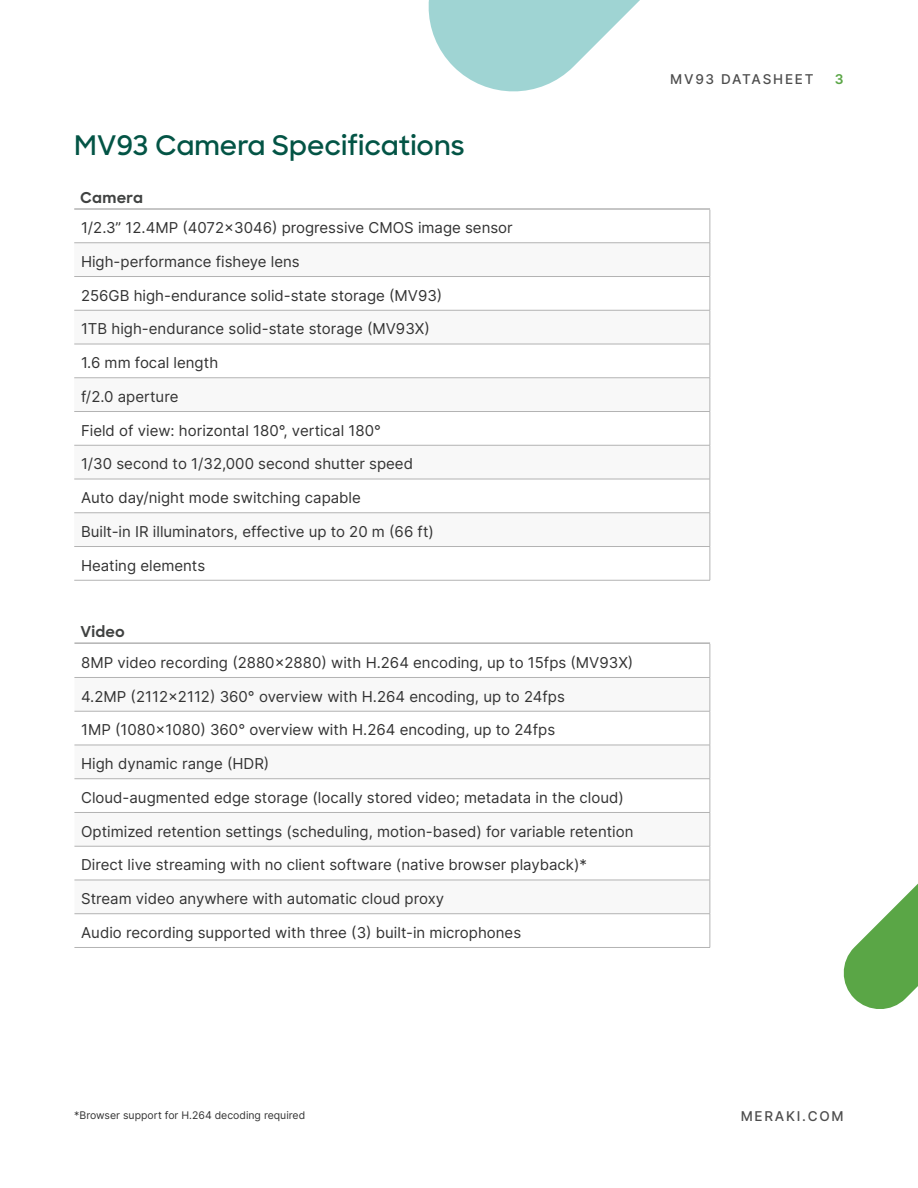
<style>
.page{position:relative;width:918px;height:1188px;background:#fff}
.page>*{position:absolute;margin:0;border:0;box-sizing:border-box;transform-origin:0 0}
._0_-_Heading{font:600 27px "Sharp Sans";color:#035445}
.Paragraph_-_Bullets{font:15px "Inter";color:#333}
.t1{font:700 15px "Sharp Sans";letter-spacing:.015em;color:#404241}
.t2{font:500 13.5px "Inter";letter-spacing:.13em;color:#4d4d4d}
.t3{font:600 13.5px "Inter";color:#5aa646}
.P_-_Medium{font:10.5px "Inter";color:#333}
</style>
<div class="page">
<svg style="left:428px;top:0;width:212px;height:92px;fill:#9fd4d3"></svg>
<svg style="left:843px;top:883px;width:75px;height:126px"></svg>
<svg style="left:74px;top:277px;width:636px;height:303px"></svg>
<hr style="left:710px;top:210px;width:1px;height:33px;background:#b3b3b3">
<hr style="left:74px;top:243px;width:636px;height:1px;background:#b3b3b3">
<hr style="left:710px;top:243px;width:1px;height:33px;background:#b3b3b3">
<hr style="left:74px;top:276px;width:636px;height:1px;background:#b3b3b3">
<hr style="left:710px;top:277px;width:1px;height:33px;background:#b3b3b3">
<hr style="left:74px;top:310px;width:636px;height:1px;background:#b3b3b3">
<hr style="left:710px;top:310px;width:1px;height:34px;background:#b3b3b3">
<hr style="left:74px;top:344px;width:636px;height:1px;background:#b3b3b3">
<hr style="left:710px;top:344px;width:1px;height:34px;background:#b3b3b3">
<hr style="left:74px;top:378px;width:636px;height:1px;background:#b3b3b3">
<hr style="left:710px;top:378px;width:1px;height:33px;background:#b3b3b3">
<hr style="left:74px;top:411px;width:636px;height:1px;background:#b3b3b3">
<hr style="left:710px;top:412px;width:1px;height:33px;background:#b3b3b3">
<hr style="left:74px;top:445px;width:636px;height:1px;background:#b3b3b3">
<hr style="left:710px;top:445px;width:1px;height:34px;background:#b3b3b3">
<hr style="left:74px;top:479px;width:636px;height:1px;background:#b3b3b3">
<hr style="left:710px;top:479px;width:1px;height:34px;background:#b3b3b3">
<hr style="left:74px;top:513px;width:636px;height:1px;background:#b3b3b3">
<hr style="left:710px;top:513px;width:1px;height:33px;background:#b3b3b3">
<hr style="left:74px;top:546px;width:636px;height:1px;background:#b3b3b3">
<hr style="left:710px;top:547px;width:1px;height:33px;background:#b3b3b3">
<hr style="left:74px;top:580px;width:636px;height:1px;background:#b3b3b3">
<hr style="left:74px;top:208px;width:636px;height:2px;background:#b3b3b3">
<svg style="left:74px;top:678px;width:636px;height:235px"></svg>
<hr style="left:710px;top:644px;width:1px;height:33px;background:#b3b3b3">
<hr style="left:74px;top:677px;width:636px;height:1px;background:#b3b3b3">
<hr style="left:710px;top:678px;width:1px;height:33px;background:#b3b3b3">
<hr style="left:74px;top:711px;width:636px;height:1px;background:#b3b3b3">
<hr style="left:710px;top:711px;width:1px;height:34px;background:#b3b3b3">
<hr style="left:74px;top:745px;width:636px;height:1px;background:#b3b3b3">
<hr style="left:710px;top:745px;width:1px;height:34px;background:#b3b3b3">
<hr style="left:74px;top:778px;width:636px;height:1px;background:#b3b3b3">
<hr style="left:710px;top:779px;width:1px;height:33px;background:#b3b3b3">
<hr style="left:74px;top:812px;width:636px;height:1px;background:#b3b3b3">
<hr style="left:710px;top:813px;width:1px;height:33px;background:#b3b3b3">
<hr style="left:74px;top:846px;width:636px;height:1px;background:#b3b3b3">
<hr style="left:710px;top:846px;width:1px;height:34px;background:#b3b3b3">
<hr style="left:74px;top:880px;width:636px;height:1px;background:#b3b3b3">
<hr style="left:710px;top:880px;width:1px;height:34px;background:#b3b3b3">
<hr style="left:74px;top:913px;width:636px;height:1px;background:#b3b3b3">
<hr style="left:710px;top:914px;width:1px;height:33px;background:#b3b3b3">
<hr style="left:74px;top:642px;width:636px;height:2px;background:#b3b3b3">
<hr style="left:74px;top:947px;width:636px;height:1px;background:#b3b3b3">
<p class="_0_-_Heading" style="left:74px;top:126px;width:392px">MV93 Camera Specifications</p>
<h4 class="t1" style="left:80px;top:186px;width:64px">Camera</h4>
<p class="Paragraph_-_Bullets" style="left:81px;top:217px;width:433px">1/2.3” 12.4MP (4072x3046) progressive CMOS image sensor</p>
<p class="Paragraph_-_Bullets" style="left:81px;top:251px;width:220px">High-performance fisheye lens</p>
<p class="Paragraph_-_Bullets" style="left:81px;top:284px;width:363px">256GB high-endurance solid-state storage (MV93)</p>
<p class="Paragraph_-_Bullets" style="left:81px;top:318px;width:350px">1TB high-endurance solid-state storage (MV93X)</p>
<p class="Paragraph_-_Bullets" style="left:81px;top:352px;width:139px">1.6 mm focal length</p>
<p class="Paragraph_-_Bullets" style="left:81px;top:386px;width:99px">f/2.0 aperture</p>
<p class="Paragraph_-_Bullets" style="left:81px;top:419px;width:301px">Field of view: horizontal 180°, vertical 180°</p>
<p class="Paragraph_-_Bullets" style="left:81px;top:453px;width:334px">1/30 second to 1/32,000 second shutter speed</p>
<p class="Paragraph_-_Bullets" style="left:81px;top:487px;width:281px">Auto day/night mode switching capable</p>
<p class="Paragraph_-_Bullets" style="left:81px;top:521px;width:354px">Built-in IR illuminators, effective up to 20 m (66 ft)</p>
<p class="Paragraph_-_Bullets" style="left:81px;top:554px;width:126px">Heating elements</p>
<h4 class="t1" style="left:80px;top:621px;width:46px">Video</h4>
<p class="Paragraph_-_Bullets" style="left:81px;top:652px;width:554px">8MP video recording (2880x2880) with H.264 encoding, up to 15fps (MV93X)</p>
<p class="Paragraph_-_Bullets" style="left:81px;top:685px;width:485px">4.2MP (2112x2112) 360° overview with H.264 encoding, up to 24fps</p>
<p class="Paragraph_-_Bullets" style="left:81px;top:719px;width:476px">1MP (1080x1080) 360° overview with H.264 encoding, up to 24fps</p>
<p class="Paragraph_-_Bullets" style="left:81px;top:753px;width:190px">High dynamic range (HDR)</p>
<p class="Paragraph_-_Bullets" style="left:81px;top:787px;width:544px">Cloud-augmented edge storage (locally stored video; metadata in the cloud)</p>
<p class="Paragraph_-_Bullets" style="left:81px;top:820px;width:554px">Optimized retention settings (scheduling, motion-based) for variable retention</p>
<p class="Paragraph_-_Bullets" style="left:81px;top:854px;width:507px">Direct live streaming with no client software (native browser playback)*</p>
<p class="Paragraph_-_Bullets" style="left:81px;top:888px;width:364px">Stream video anywhere with automatic cloud proxy</p>
<p class="Paragraph_-_Bullets" style="left:81px;top:922px;width:442px">Audio recording supported with three (3) built-in microphones</p>
<p class="t2" style="left:670px;top:70px;width:145px">MV93 DATASHEET</p>
<p class="t3" style="left:835px;top:70px;width:10px">3</p>
<p class="P_-_Medium" style="left:74px;top:1108px;width:232px">*Browser support for H.264 decoding required</p>
<p class="t2" style="left:741px;top:1106px;width:105px">MERAKI.COM</p>
</div>
